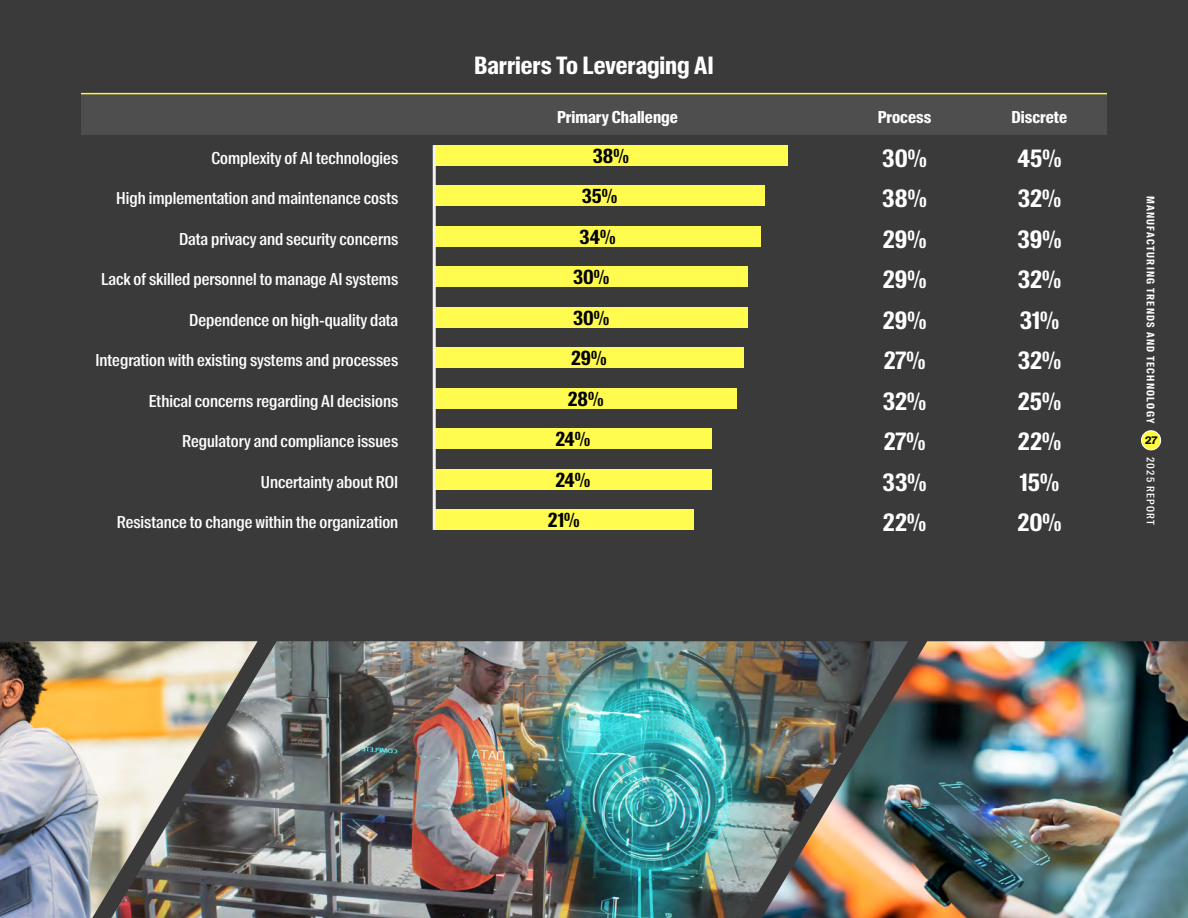
<style>
.page{position:relative;width:1188px;height:918px;background:#3a3a3a}
.page>*{position:absolute;margin:0;border:0;box-sizing:border-box;transform-origin:0 0}
.t1{font:700 24px "Suisse Intl Cond";color:#fff}
.t2{font:700 19.5px "Suisse Intl Cond";color:#000}
.t3{font:500 16.5px "Suisse Intl Cond";color:#fff}
.t4{font:700 16.5px "Suisse Intl Cond";color:#fff}
.t5{font:700 10.5px "Suisse Intl Cond";letter-spacing:.115em;color:#fff}
.t6{font:500 10.5px "Suisse Intl Cond";letter-spacing:.115em;color:#fff}
.t7{font:700 10.5px "Suisse Intl";color:#000}
</style>
<div class="page">
<div style="left:81px;top:94px;width:1026px;height:41px;background:#4e4e4e"></div>
<hr style="left:81px;top:93px;width:1026px;height:1px;background:#fffc3b">
<div style="left:434px;top:145px;width:354px;height:20px;background:#fffc4f"></div>
<div style="left:434px;top:186px;width:331px;height:20px;background:#fffc4f"></div>
<div style="left:434px;top:226px;width:327px;height:20px;background:#fffc4f"></div>
<div style="left:434px;top:267px;width:314px;height:20px;background:#fffc4f"></div>
<div style="left:434px;top:307px;width:314px;height:20px;background:#fffc4f"></div>
<div style="left:434px;top:348px;width:309px;height:20px;background:#fffc4f"></div>
<div style="left:434px;top:388px;width:303px;height:20px;background:#fffc4f"></div>
<div style="left:434px;top:429px;width:278px;height:20px;background:#fffc4f"></div>
<div style="left:434px;top:469px;width:278px;height:20px;background:#fffc4f"></div>
<div style="left:434px;top:510px;width:259px;height:20px;background:#fffc4f"></div>
<hr style="left:433px;top:145px;width:3px;height:385px;background:#f2f2f2">
<img style="left:0;top:641px;width:111px;height:277px">
<img style="left:111px;top:641px;width:651px;height:277px">
<img style="left:762px;top:641px;width:426px;height:277px">
<div style="left:1141px;top:431px;width:20px;height:19px;background:#fffc3b;border-radius:50%"></div>
<div style="left:1141px;top:430px;width:20px;height:20px;border:1px solid #fff;border-radius:50%"></div>
<h1 class="t1" style="left:474px;top:52px;width:241px">Barriers To Leveraging AI</h1>
<p class="t4" style="left:557px;top:108px;width:122px">Primary Challenge</p>
<p class="t4" style="left:878px;top:108px;width:55px">Process</p>
<p class="t4" style="left:1012px;top:108px;width:57px">Discrete</p>
<p class="t2" style="left:593px;top:145px;width:38px">38%</p>
<p class="t2" style="left:582px;top:185px;width:37px">35%</p>
<p class="t2" style="left:580px;top:226px;width:37px">34%</p>
<p class="t2" style="left:573px;top:266px;width:38px">30%</p>
<p class="t2" style="left:573px;top:307px;width:38px">30%</p>
<p class="t2" style="left:571px;top:347px;width:37px">29%</p>
<p class="t2" style="left:568px;top:388px;width:37px">28%</p>
<p class="t2" style="left:556px;top:428px;width:36px">24%</p>
<p class="t2" style="left:556px;top:469px;width:36px">24%</p>
<p class="t2" style="left:548px;top:509px;width:33px">21%</p>
<p class="t3" style="left:211px;top:148px;width:188px">Complexity of AI technologies</p>
<h1 class="t1" style="left:882px;top:144px;width:46px">30%</h1>
<h1 class="t1" style="left:1018px;top:144px;width:45px">45%</h1>
<p class="t3" style="left:116px;top:189px;width:284px">High implementation and maintenance costs</p>
<h1 class="t1" style="left:882px;top:185px;width:46px">38%</h1>
<h1 class="t1" style="left:1018px;top:185px;width:45px">32%</h1>
<p class="t3" style="left:179px;top:229px;width:221px">Data privacy and security concerns</p>
<h1 class="t1" style="left:883px;top:225px;width:45px">29%</h1>
<h1 class="t1" style="left:1018px;top:225px;width:45px">39%</h1>
<p class="t3" style="left:101px;top:270px;width:299px">Lack of skilled personnel to manage AI systems</p>
<h1 class="t1" style="left:883px;top:266px;width:45px">29%</h1>
<h1 class="t1" style="left:1018px;top:266px;width:45px">32%</h1>
<p class="t3" style="left:189px;top:310px;width:211px">Dependence on high-quality data</p>
<h1 class="t1" style="left:883px;top:306px;width:45px">29%</h1>
<h1 class="t1" style="left:1020px;top:306px;width:41px">31%</h1>
<p class="t3" style="left:95px;top:351px;width:304px">Integration with existing systems and processes</p>
<h1 class="t1" style="left:884px;top:347px;width:43px">27%</h1>
<h1 class="t1" style="left:1018px;top:347px;width:45px">32%</h1>
<p class="t3" style="left:149px;top:391px;width:251px">Ethical concerns regarding AI decisions</p>
<h1 class="t1" style="left:883px;top:387px;width:45px">32%</h1>
<h1 class="t1" style="left:1018px;top:387px;width:45px">25%</h1>
<p class="t3" style="left:182px;top:432px;width:218px">Regulatory and compliance issues</p>
<h1 class="t1" style="left:884px;top:428px;width:43px">27%</h1>
<h1 class="t1" style="left:1018px;top:428px;width:45px">22%</h1>
<p class="t3" style="left:261px;top:472px;width:139px">Uncertainty about ROI</p>
<h1 class="t1" style="left:883px;top:468px;width:45px">33%</h1>
<h1 class="t1" style="left:1020px;top:468px;width:41px">15%</h1>
<p class="t3" style="left:117px;top:513px;width:283px">Resistance to change within the organization</p>
<h1 class="t1" style="left:883px;top:509px;width:45px">22%</h1>
<h1 class="t1" style="left:1017px;top:509px;width:46px">20%</h1>
<p class="t5" style="left:1157px;top:196px;width:229px;rotate:90deg">MANUFACTURING TRENDS AND TECHNOLOGY</p>
<p class="t7" style="left:1145px;top:434px;width:13px">27</p>
<p class="t6" style="left:1157px;top:457px;width:70px;rotate:90deg">2025 REPORT</p>
</div>
